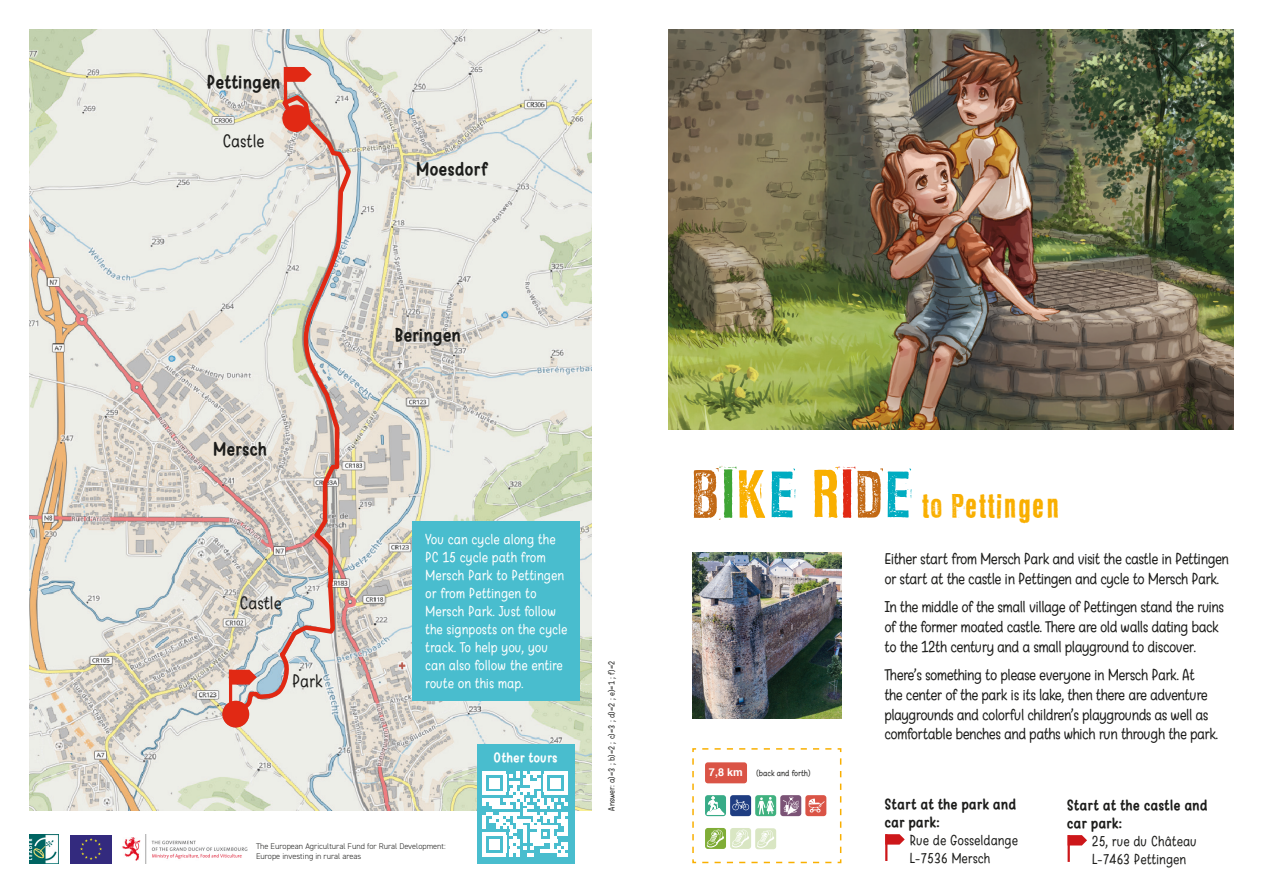
<style>
.page{position:relative;width:1263px;height:893px;background:#fff}
.page>*{position:absolute;margin:0;border:0;box-sizing:border-box;transform-origin:0 0}
.t1{font:30px "LL Rubber Grotesque";letter-spacing:-.01em;color:#f9af00}
.t2{font:700 18.75px "Warung Kopi";color:#1d1d1b}
.t3{font:18.75px "Warung Kopi";color:#1d1d1b}
.t4{font:16.5px/19.8px "Warung Kopi";letter-spacing:-.03em;color:#1d1d1b}
.t5{font:15px/18px "Warung Kopi";color:#fff}
.t6{font:15px "Warung Kopi";color:#1d1d1b}
.t7{font:700 15px "Warung Kopi";color:#1d1d1b}
.t8{font:700 13.8px "Warung Kopi";color:#fff}
.t9{font:700 10.8px "Helvetica";color:#fff}
.t10{font:9px "Warung Kopi";color:#1d1d1b}
.t11{font:300 8.25px/9.9px "DIN2014";color:#1d1d1b}
.s1{font-size:60px;color:#c26915}
.s2{font-size:60px;color:#3fa535}
.s3{font-size:60px}
.s4{font-size:60px;color:#00acc1}
.s5{font-size:60px;color:#e12914}
</style>
<div class="page">
<img style="left:30px;top:30px;width:561px;height:780px">
<div style="left:412px;top:521px;width:168px;height:180px;background:#49bdce"></div>
<svg style="left:232px;top:670px;width:1px;height:15px"></svg>
<hr style="left:229px;top:670px;width:3px;height:38px;background:#e12914">
<div style="left:222px;top:701px;width:27px;height:26px;background:#e12914;border-radius:50%"></div>
<svg style="left:233px;top:92px;width:120px;height:624px;background:#dbd2cb"></svg>
<svg style="left:287px;top:67px;width:25px;height:15px"></svg>
<hr style="left:284px;top:67px;width:3px;height:38px;background:#e12914">
<div style="left:282px;top:105px;width:27px;height:27px;background:#e12914;border-radius:50%"></div>
<div style="left:70px;top:835px;width:42px;height:29px;background:#332a7e"></div>
<svg style="left:80px;top:838px;width:22px;height:22px"></svg>
<img style="left:30px;top:835px;width:29px;height:29px">
<div style="left:477px;top:744px;width:97px;height:119px;background:#49bdce"></div>
<svg style="left:482px;top:771px;width:86px;height:85px"></svg>
<hr style="left:482px;top:853px;width:24px;height:3px;background:#fff">
<div style="left:489px;top:839px;width:11px;height:10px;background:#fff"></div>
<img style="left:122px;top:834px;width:126px;height:29px">
<img style="left:668px;top:30px;width:565px;height:399px">
<svg style="left:692px;top:748px;width:150px;height:116px"></svg>
<svg style="left:887px;top:834px;width:18px;height:11px"></svg>
<hr style="left:885px;top:834px;width:2px;height:27px;background:#cd171a">
<svg style="left:1070px;top:835px;width:17px;height:10px"></svg>
<hr style="left:1067px;top:835px;width:3px;height:27px;background:#cd171a">
<img style="left:692px;top:553px;width:149px;height:166px">
<p class="t2" style="left:206px;top:72px;width:75px">Pettingen</p>
<p class="t3" style="left:223px;top:131px;width:43px">Castle</p>
<p class="t2" style="left:416px;top:158px;width:73px">Moesdorf</p>
<p class="t2" style="left:213px;top:438px;width:56px">Mersch</p>
<p class="t3" style="left:240px;top:593px;width:43px">Castle</p>
<p class="t3" style="left:292px;top:671px;width:32px">Park</p>
<p class="t2" style="left:394px;top:324px;width:68px">Beringen</p>
<p class="t5" style="left:425px;top:530px;width:144px">You can cycle along the<br>PC 15 cycle path from<br>Mersch Park to Pettingen or from Pettingen to<br>Mersch Park. Just follow the signposts on the cycle track. To help you, you can also follow the entire route on this map.</p>
<p class="t8" style="left:494px;top:749px;width:65px">Other tours</p>
<p class="t11" style="left:256px;top:841px;width:191px">The European Agricultural Fund for Rural Development:<br>Europe investing in rural areas</p>
<p class="t10" style="left:606px;top:810px;width:151px;rotate:-90deg">Answer: a)=3 ; b)=2 ; c)=3 ; d)=2 ; e)=1 ; f)=2</p>
<p class="t1" style="left:691px;top:487px;width:371px"><span class="s1">B</span><span class="s2">I</span><span class="s3">K</span><span class="s4">E</span> <span class="s3">R</span><span class="s5">I</span><span class="s1">D</span><span class="s4">E</span> to Pettingen</p>
<p class="t9" style="left:709px;top:764px;width:35px">7,8 km</p>
<p class="t10" style="left:756px;top:768px;width:56px">(back and forth)</p>
<p class="t4" style="left:884px;top:549px;width:346px">Either start from Mersch Park and visit the castle in Pettingen or start at the castle in Pettingen and cycle to Mersch Park.</p>
<p class="t4" style="left:884px;top:597px;width:341px">In the middle of the small village of Pettingen stand the ruins of the former moated castle. There are old walls dating back to the 12th century and a small playground to discover.</p>
<p class="t4" style="left:884px;top:665px;width:335px">There’s something to please everyone in Mersch Park. At<br>the center of the park is its lake, then there are adventure playgrounds and colorful children’s playgrounds as well as comfortable benches and paths which run through the park.</p>
<p class="t7" style="left:884px;top:796px;width:133px">Start at the park and</p>
<p class="t7" style="left:884px;top:814px;width:57px">car park:</p>
<p class="t6" style="left:909px;top:832px;width:110px">Rue de Gosseldange</p>
<p class="t6" style="left:909px;top:850px;width:82px">L-7536 Mersch</p>
<p class="t7" style="left:1067px;top:796px;width:142px">Start at the castle and</p>
<p class="t7" style="left:1067px;top:814px;width:57px">car park:</p>
<p class="t6" style="left:1092px;top:832px;width:107px">25, rue du Château</p>
<p class="t6" style="left:1092px;top:850px;width:96px">L-7463 Pettingen</p>
</div>
